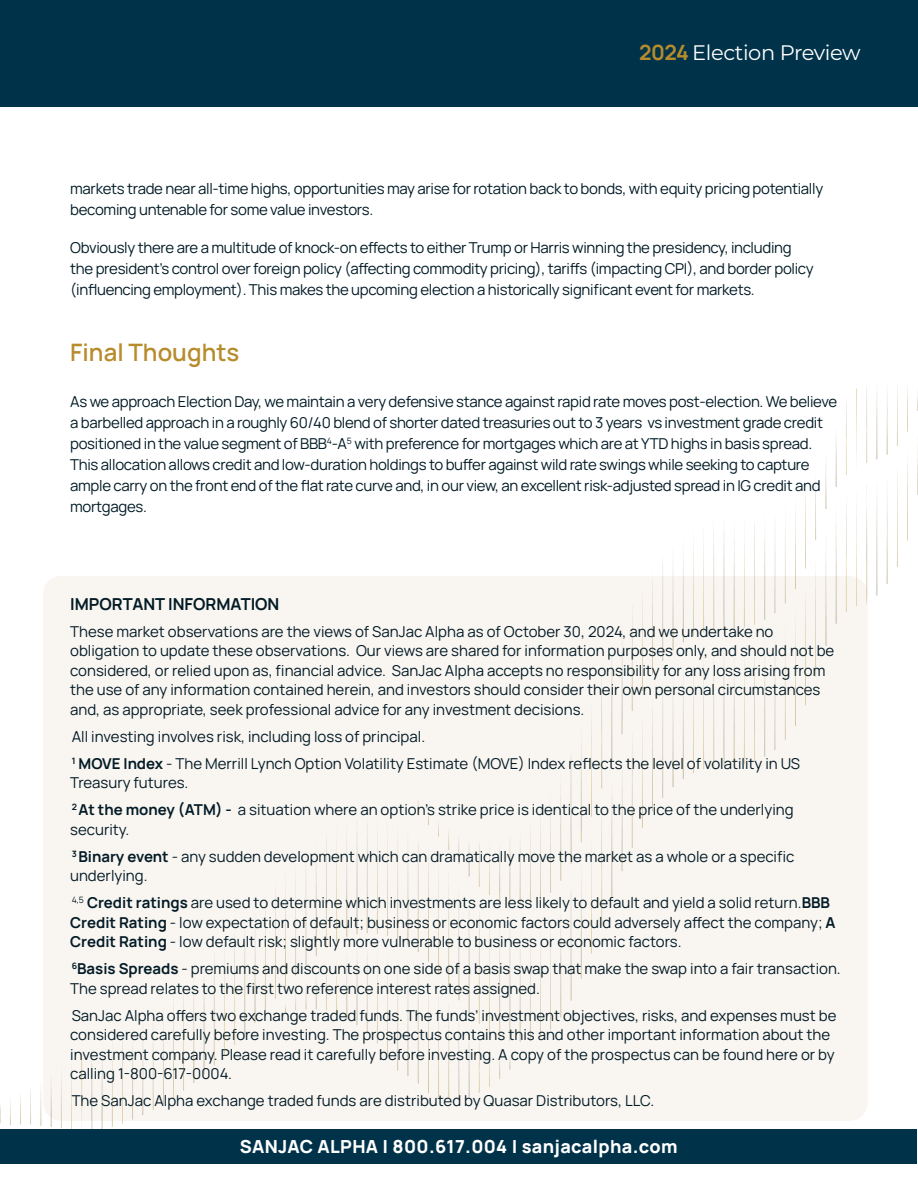
<style>
.page{position:relative;width:918px;height:1188px;background:#fff}
.page>*{position:absolute;margin:0;border:0;box-sizing:border-box;transform-origin:0 0}
.t1{font:600 24px "Manrope";color:#b78c2d}
.t2{font:21px "Montserrat";letter-spacing:-.02em;color:#fff}
.t3{font:800 18px "Manrope";letter-spacing:.02em;color:#fff}
.t4{font:700 16.5px "Manrope";color:#021b26}
.t5{font:15px/19.5px "Manrope";color:#021b26}
.t6{font:15px/21px "Manrope";letter-spacing:-.02em;color:#021b26}
.s1{font-family:"Manrope";font-weight:700;color:#b78c2d}
.s2{font-weight:700}
</style>
<div class="page">
<div style="left:1px;top:1130px;width:916px;height:34px;background:#00334a"></div>
<div style="left:0;top:0;width:918px;height:106px;background:#00334a"></div>
<img style="left:1px;top:385px;width:916px;height:745px">
<p class="t2" style="left:639px;top:38px;width:223px"><span class="s1">2024</span> Election Preview</p>
<p class="t6" style="left:70px;top:177px;width:755px">markets trade near all-time highs, opportunities may arise for rotation back to bonds, with equity pricing potentially becoming untenable for some value investors.</p>
<p class="t6" style="left:70px;top:236px;width:745px">Obviously there are a multitude of knock-on effects to either Trump or Harris winning the presidency, including the president’s control over foreign policy (affecting commodity pricing), tariffs (impacting CPI), and border policy (influencing employment). This makes the upcoming election a historically significant event for markets.</p>
<p class="t1" style="left:70px;top:332px;width:171px">Final Thoughts</p>
<p class="t6" style="left:70px;top:390px;width:769px">As we approach Election Day, we maintain a very defensive stance against rapid rate moves post-election. We believe a barbelled approach in a roughly 60/40 blend of shorter dated treasuries out to 3 years vs investment grade credit positioned in the value segment of BBB<sup>4</sup>-A<sup>5</sup> with preference for mortgages which are at YTD highs in basis spread.<br>This allocation allows credit and low-duration holdings to buffer against wild rate swings while seeking to capture ample carry on the front end of the flat rate curve and, in our view, an excellent risk-adjusted spread in IG credit and mortgages.</p>
<p class="t4" style="left:70px;top:590px;width:211px">IMPORTANT INFORMATION</p>
<p class="t5" style="left:70px;top:621px;width:766px">These market observations are the views of SanJac Alpha as of October 30, 2024, and we undertake no obligation to update these observations. Our views are shared for information purposes only, and should not be considered, or relied upon as, financial advice. SanJac Alpha accepts no responsibility for any loss arising from the use of any information contained herein, and investors should consider their own personal circumstances and, as appropriate, seek professional advice for any investment decisions.</p>
<p class="t5" style="left:72px;top:726px;width:355px">All investing involves risk, including loss of principal.</p>
<p class="t5" style="left:70px;top:753px;width:731px"><sup>1</sup> <span class="s2">MOVE Index</span> - The Merrill Lynch Option Volatility Estimate (MOVE) Index reflects the level of volatility in US<br>Treasury futures.</p>
<p class="t5" style="left:70px;top:799px;width:725px"><sup>2</sup> <span class="s2">At the money (ATM) -</span> a situation where an option’s strike price is identical to the price of the underlying security.</p>
<p class="t5" style="left:70px;top:846px;width:726px"><sup>3</sup> <span class="s2">Binary event</span> - any sudden development which can dramatically move the market as a whole or a specific underlying.</p>
<p class="t5" style="left:70px;top:892px;width:767px"><sup>4,5</sup> <span class="s2">Credit ratings</span> are used to determine which investments are less likely to default and yield a solid return.<span class="s2">BBB<br>Credit Rating</span> - low expectation of default; business or economic factors could adversely affect the company; <span class="s2">A<br>Credit Rating</span> - low default risk; slightly more vulnerable to business or economic factors.</p>
<p class="t5" style="left:70px;top:958px;width:772px"><sup>6</sup><span class="s2">Basis Spreads</span> - premiums and discounts on one side of a basis swap that make the swap into a fair transaction.<br>The spread relates to the first two reference interest rates assigned.</p>
<p class="t5" style="left:70px;top:1005px;width:768px">SanJac Alpha offers two exchange traded funds. The funds’ investment objectives, risks, and expenses must be considered carefully before investing. The prospectus contains this and other important information about the investment company. Please read it carefully before investing. A copy of the prospectus can be found here or by calling 1-800-617-0004.</p>
<p class="t5" style="left:72px;top:1090px;width:584px">The SanJac Alpha exchange traded funds are distributed by Quasar Distributors, LLC.</p>
<p class="t3" style="left:240px;top:1130px;width:439px">SANJAC ALPHA | 800.617.004 | sanjacalpha.com</p>
</div>
